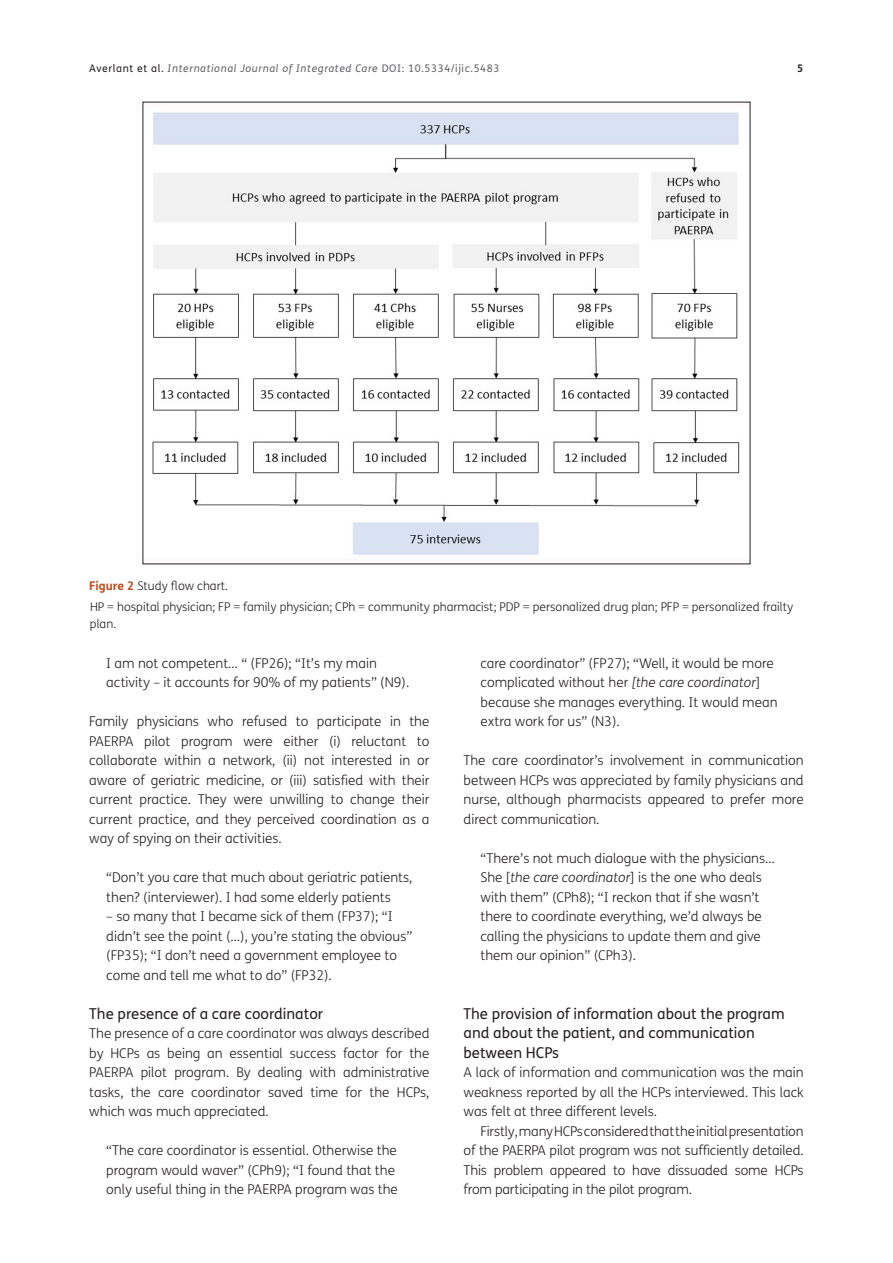
<style>
.page{position:relative;width:893px;height:1263px;background:#fff}
.page>*{position:absolute;margin:0;border:0;box-sizing:border-box;transform-origin:0 0}
.t1{font:15px/19.5px "FS Me";color:#231f20}
.Quoted_Text{font:300 13.5px/19.5px "FS Me";color:#231f20}
.Body_Copy_-_1st_Para{font:300 13.5px/19.5px "FS Me";color:#231f20;text-align:justify}
.Body_Copy{font:300 13.5px/19.5px "FS Me";letter-spacing:-.01em;color:#231f20;text-align:justify}
.Figure_copy_Note{font:300 12px/16.5px "FS Me";color:#231f20}
.Figure_copy{font:300 12px "FS Me";color:#231f20}
.t2{font:italic 10.5px "FS Me";letter-spacing:.06em;color:#636366}
.t3{font:700 10.5px "FS Me";color:#231f20}
.s1{font-style:normal;color:#231f20}
.s2{font-style:normal}
.s3{font-weight:700;color:#bd4d1d}
.s4{font-style:italic}
</style>
<div class="page">
<img style="left:152px;top:112px;width:588px;height:443px">
<p class="t2" style="left:89px;top:62px;width:412px"><span class="s1">Averlant et al.</span> International Journal of Integrated Care <span class="s2">DOI: 10.5334/ijic.5483</span></p>
<p class="t3" style="left:797px;top:61px;width:8px">5</p>
<p class="Figure_copy" style="left:89px;top:579px;width:140px"><span class="s3">Figure 2</span> Study flow chart.</p>
<p class="Figure_copy_Note" style="left:90px;top:599px;width:705px">HP = hospital physician; FP = family physician; CPh = community pharmacist; PDP = personalized drug plan; PFP = personalized frailty plan.</p>
<p class="Quoted_Text" style="left:106px;top:653px;width:305px">I am not competent… “ (FP26); “It’s my main activity – it accounts for 90% of my patients” (N9).</p>
<p class="Body_Copy_-_1st_Para" style="left:89px;top:712px;width:342px">Family physicians who refused to participate in the PAERPA pilot program were either (i) reluctant to collaborate within a network, (ii) not interested in or aware of geriatric medicine, or (iii) satisfied with their current practice. They were unwilling to change their current practice, and they perceived coordination as a way of spying on their activities.</p>
<p class="Quoted_Text" style="left:106px;top:868px;width:308px">“Don’t you care that much about geriatric patients, then? (interviewer). I had some elderly patients</p>
<p class="Quoted_Text" style="left:106px;top:907px;width:307px">– so many that I became sick of them (FP37); “I didn’t see the point (…), you’re stating the obvious” (FP35); “I don’t need a government employee to come and tell me what to do” (FP32).</p>
<h3 class="t1" style="left:89px;top:1004px;width:235px">The presence of a care coordinator</h3>
<p class="Body_Copy_-_1st_Para" style="left:89px;top:1024px;width:342px">The presence of a care coordinator was always described by HCPs as being an essential success factor for the PAERPA pilot program. By dealing with administrative tasks, the care coordinator saved time for the HCPs, which was much appreciated.</p>
<p class="Quoted_Text" style="left:106px;top:1141px;width:293px">“The care coordinator is essential. Otherwise the program would waver” (CPh9); “I found that the only useful thing in the PAERPA program was the</p>
<p class="Quoted_Text" style="left:480px;top:653px;width:298px">care coordinator” (FP27); “Well, it would be more complicated without her <span class="s4">[the care coordinator</span>] because she manages everything. It would mean extra work for us” (N3).</p>
<p class="Body_Copy_-_1st_Para" style="left:463px;top:751px;width:342px">The care coordinator’s involvement in communication between HCPs was appreciated by family physicians and nurse, although pharmacists appeared to prefer more direct communication.</p>
<p class="Quoted_Text" style="left:480px;top:848px;width:296px">“There’s not much dialogue with the physicians… She [<span class="s4">the care coordinator</span>] is the one who deals with them” (CPh8); “I reckon that if she wasn’t there to coordinate everything, we’d always be calling the physicians to update them and give them our opinion” (CPh3).</p>
<h3 class="t1" style="left:463px;top:1004px;width:323px">The provision of information about the program and about the patient, and communication between HCPs</h3>
<p class="Body_Copy_-_1st_Para" style="left:463px;top:1063px;width:342px">A lack of information and communication was the main weakness reported by all the HCPs interviewed. This lack was felt at three different levels.</p>
<p class="Body_Copy" style="left:463px;top:1121px;width:342px;text-indent:17px">Firstly, many HCPs considered that the initial presentation of the PAERPA pilot program was not sufficiently detailed.<br>This problem appeared to have dissuaded some HCPs from participating in the pilot program.</p>
</div>
